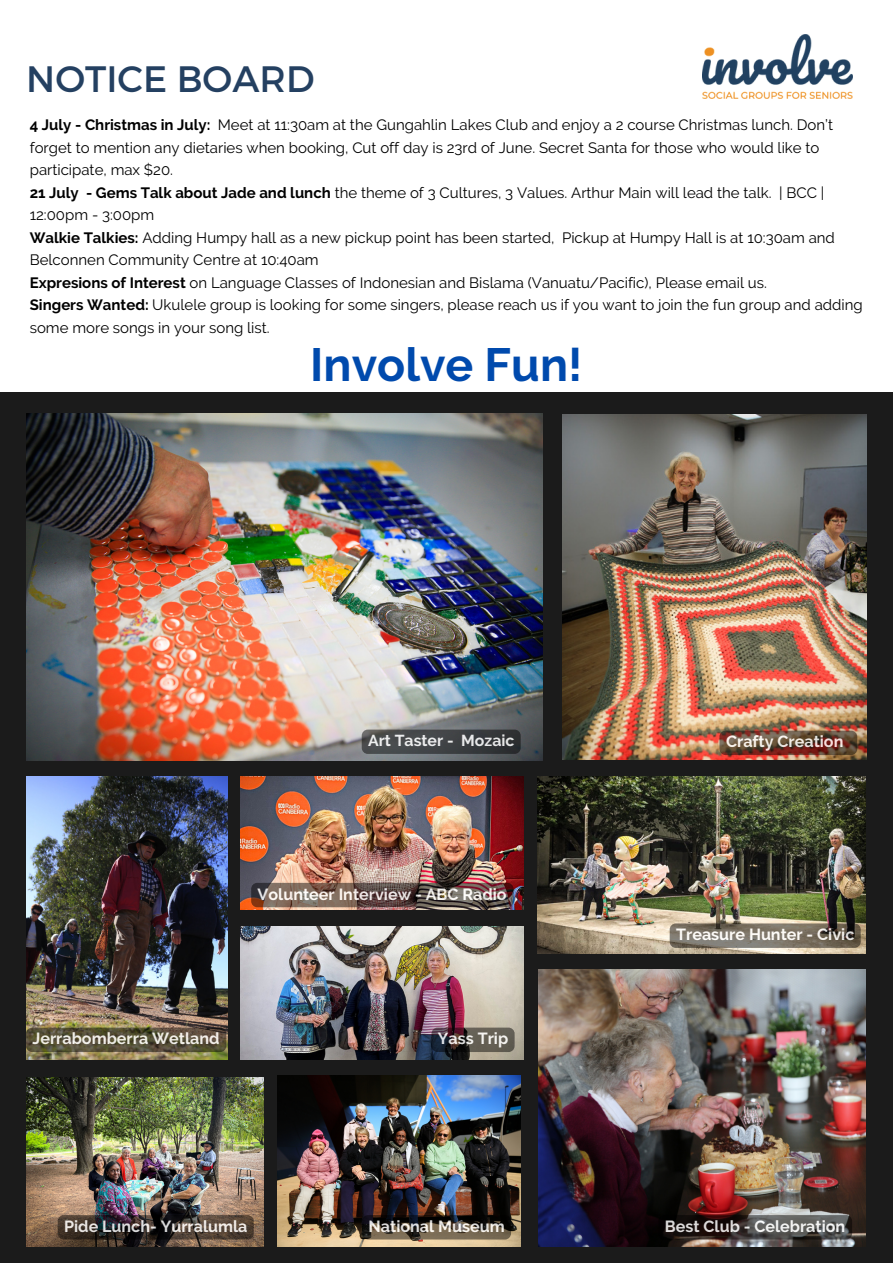
<style>
.page{position:relative;width:893px;height:1264px;background:#fff}
.page>*{position:absolute;margin:0;border:0;box-sizing:border-box;transform-origin:0 0}
.t1{font:700 46.5px "Raleway";color:#004aad}
.t2{font:36.75px "Montserrat";color:#244061}
.t3{font:700 16.05px "Raleway";color:#fff}
.t4{font:700 15.9px "Raleway";color:#fff}
.t5{font:15px/22.5px "Raleway";color:#000}
.s1{font-weight:700}
</style>
<div class="page">
<img style="left:702px;top:35px;width:150px;height:64px">
<div style="left:0;top:392px;width:892px;height:870px;background:#1b1b1b"></div>
<img style="left:562px;top:414px;width:303px;height:345px">
<img style="left:537px;top:776px;width:328px;height:177px">
<img style="left:27px;top:776px;width:200px;height:283px">
<img style="left:26px;top:1077px;width:237px;height:169px">
<img style="left:240px;top:776px;width:284px;height:134px">
<img style="left:240px;top:926px;width:284px;height:133px">
<img style="left:278px;top:1075px;width:243px;height:171px">
<img style="left:26px;top:414px;width:516px;height:346px">
<div style="left:719px;top:730px;width:138px;height:25px;background:#000;border-radius:6px;opacity:.56"></div>
<div style="left:362px;top:729px;width:158px;height:25px;background:#000;border-radius:6px;opacity:.56"></div>
<div style="left:26px;top:1027px;width:200px;height:25px;background:#000;border-radius:6px;opacity:.56"></div>
<div style="left:251px;top:882px;width:262px;height:25px;background:#000;border-radius:6px;opacity:.56"></div>
<div style="left:669px;top:923px;width:191px;height:24px;background:#000;border-radius:6px;opacity:.56"></div>
<div style="left:431px;top:1027px;width:83px;height:25px;background:#000;border-radius:6px;opacity:.56"></div>
<div style="left:58px;top:1214px;width:196px;height:25px;background:#000;border-radius:6px;opacity:.56"></div>
<div style="left:362px;top:1214px;width:149px;height:25px;background:#000;border-radius:6px;opacity:.56"></div>
<img style="left:538px;top:969px;width:327px;height:277px">
<div style="left:658px;top:1214px;width:194px;height:25px;background:#000;border-radius:6px;opacity:.56"></div>
<p class="t2" style="left:26px;top:55px;width:290px">NOTICE BOARD</p>
<p class="t5" style="left:30px;top:114px;width:804px"><span class="s1">4 July - Christmas in July:</span> Meet at 11:30am at the Gungahlin Lakes Club and enjoy a 2 course Christmas lunch. Don’t forget to mention any dietaries when booking, Cut off day is 23rd of June. Secret Santa for those who would like to participate, max $20.</p>
<p class="t5" style="left:30px;top:181px;width:796px"><span class="s1">21 July - Gems Talk about Jade and lunch</span> the theme of 3 Cultures, 3 Values. Arthur Main will lead the talk. | BCC |<br>12:00pm - 3:00pm</p>
<p class="t5" style="left:30px;top:226px;width:806px"><span class="s1">Walkie Talkies:</span> Adding Humpy hall as a new pickup point has been started, Pickup at Humpy Hall is at 10:30am and<br>Belconnen Community Centre at 10:40am</p>
<p class="t5" style="left:30px;top:271px;width:738px"><span class="s1">Expresions of Interest</span> on Language Classes of Indonesian and Bislama (Vanuatu/Pacific), Please email us.</p>
<p class="t5" style="left:30px;top:293px;width:834px"><span class="s1">Singers Wanted:</span> Ukulele group is looking for some singers, please reach us if you want to join the fun group and adding some more songs in your song list.</p>
<p class="t1" style="left:310px;top:337px;width:273px">Involve Fun!</p>
<p class="t4" style="left:368px;top:731px;width:148px">Art Taster - Mozaic</p>
<p class="t3" style="left:726px;top:732px;width:119px">Crafty Creation</p>
<p class="t3" style="left:257px;top:884px;width:250px">Volunteer Interview - ABC Radio</p>
<p class="t3" style="left:32px;top:1029px;width:188px">Jerrabomberra Wetland</p>
<p class="t3" style="left:438px;top:1029px;width:72px">Yass Trip</p>
<p class="t3" style="left:676px;top:925px;width:180px">Treasure Hunter - Civic</p>
<p class="t3" style="left:64px;top:1216px;width:185px">Pide Lunch- Yurralumla</p>
<p class="t3" style="left:368px;top:1216px;width:138px">National Museum</p>
<p class="t3" style="left:664px;top:1216px;width:182px">Best Club - Celebration</p>
</div>
